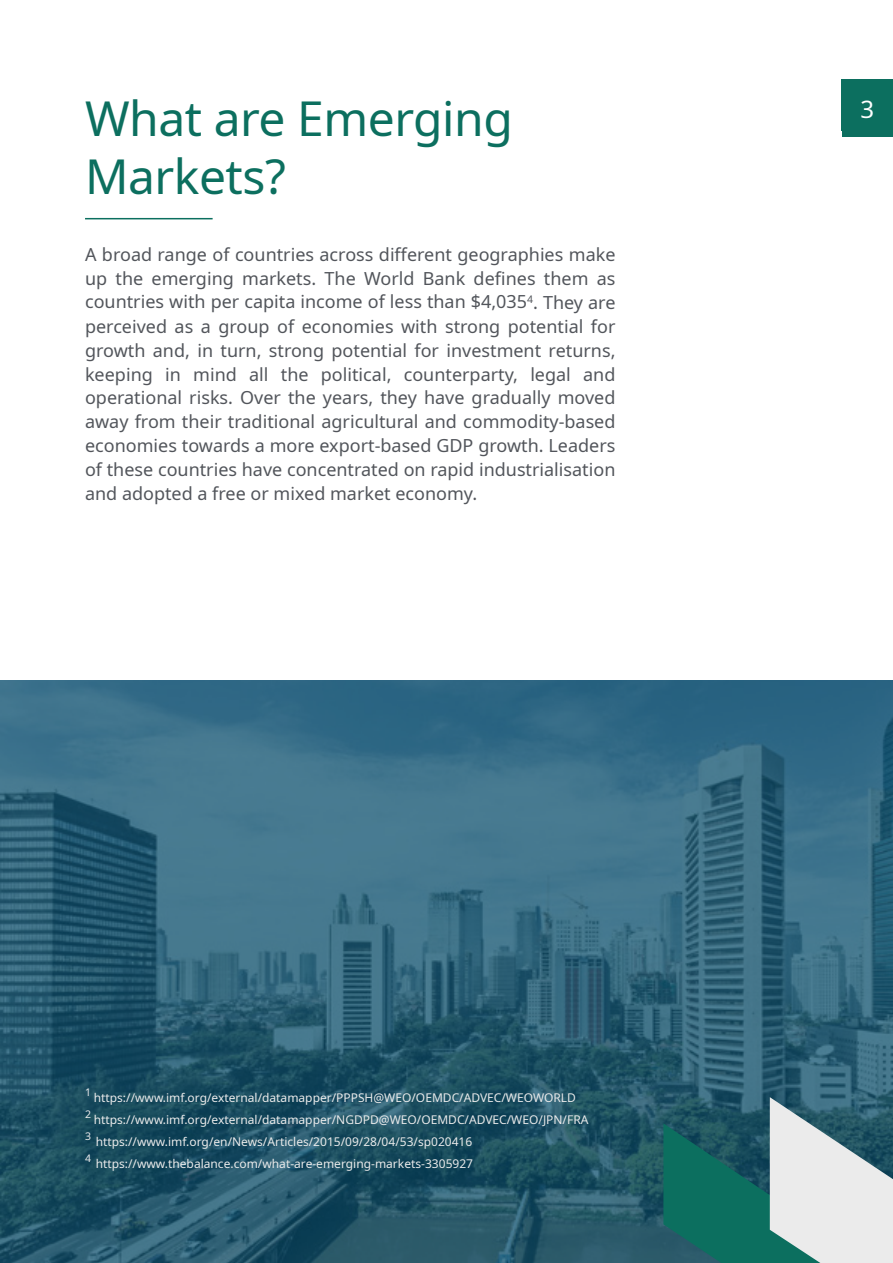
<style>
.page{position:relative;width:893px;height:1263px;background:#fff}
.page>*{position:absolute;margin:0;border:0;box-sizing:border-box;transform-origin:0 0}
.t1{font:48px "Noto Sans";letter-spacing:-.01em;color:#0c6f5f}
.t2{font:24px "Noto Sans";color:#fff}
.t3{font:18px/24px "Noto Sans";color:#52555b;text-align:justify}
.t4{font:12px "Noto Sans";color:#ebebeb}
.t5{font:10.5px "Noto Sans";color:#ebebeb}
</style>
<div class="page">
<div style="left:842px;top:85px;width:51px;height:51px;background:#0c6f5f"></div>
<div style="left:842px;top:80px;width:51px;height:51px;background:#0c6f5f"></div>
<svg style="left:0;top:680px;width:893px;height:583px;background:#2f6278"></svg>
<hr style="left:85px;top:218px;width:128px;height:1px;background:#0c6f5f">
<svg style="left:663px;top:1097px;width:230px;height:166px;background:#689596"></svg>
<h1 class="t1" style="left:85px;top:85px;width:429px">What are Emerging</h1>
<h2 class="t2" style="left:861px;top:92px;width:15px">3</h2>
<h1 class="t1" style="left:85px;top:143px;width:202px">Markets?</h1>
<p class="t3" style="left:85px;top:242px;width:532px">A broad range of countries across different geographies make up the emerging markets. The World Bank defines them as countries with per capita income of less than $4,035<sup>4</sup>. They are perceived as a group of economies with strong potential for growth and, in turn, strong potential for investment returns, keeping in mind all the political, counterparty, legal and operational risks. Over the years, they have gradually moved away from their traditional agricultural and commodity-based economies towards a more export-based GDP growth. Leaders of these countries have concentrated on rapid industrialisation and adopted a free or mixed market economy.</p>
<p class="t5" style="left:85px;top:1084px;width:8px">1</p>
<p class="t4" style="left:94px;top:1089px;width:484px">https://www.imf.org/external/datamapper/PPPSH@WEO/OEMDC/ADVEC/WEOWORLD</p>
<p class="t5" style="left:85px;top:1106px;width:8px">2</p>
<p class="t4" style="left:94px;top:1111px;width:496px">https://www.imf.org/external/datamapper/NGDPD@WEO/OEMDC/ADVEC/WEO/JPN/FRA</p>
<p class="t5" style="left:85px;top:1128px;width:8px">3</p>
<p class="t4" style="left:96px;top:1133px;width:378px">https://www.imf.org/en/News/Articles/2015/09/28/04/53/sp020416</p>
<p class="t5" style="left:85px;top:1150px;width:8px">4</p>
<p class="t4" style="left:96px;top:1155px;width:379px">https://www.thebalance.com/what-are-emerging-markets-3305927</p>
</div>
